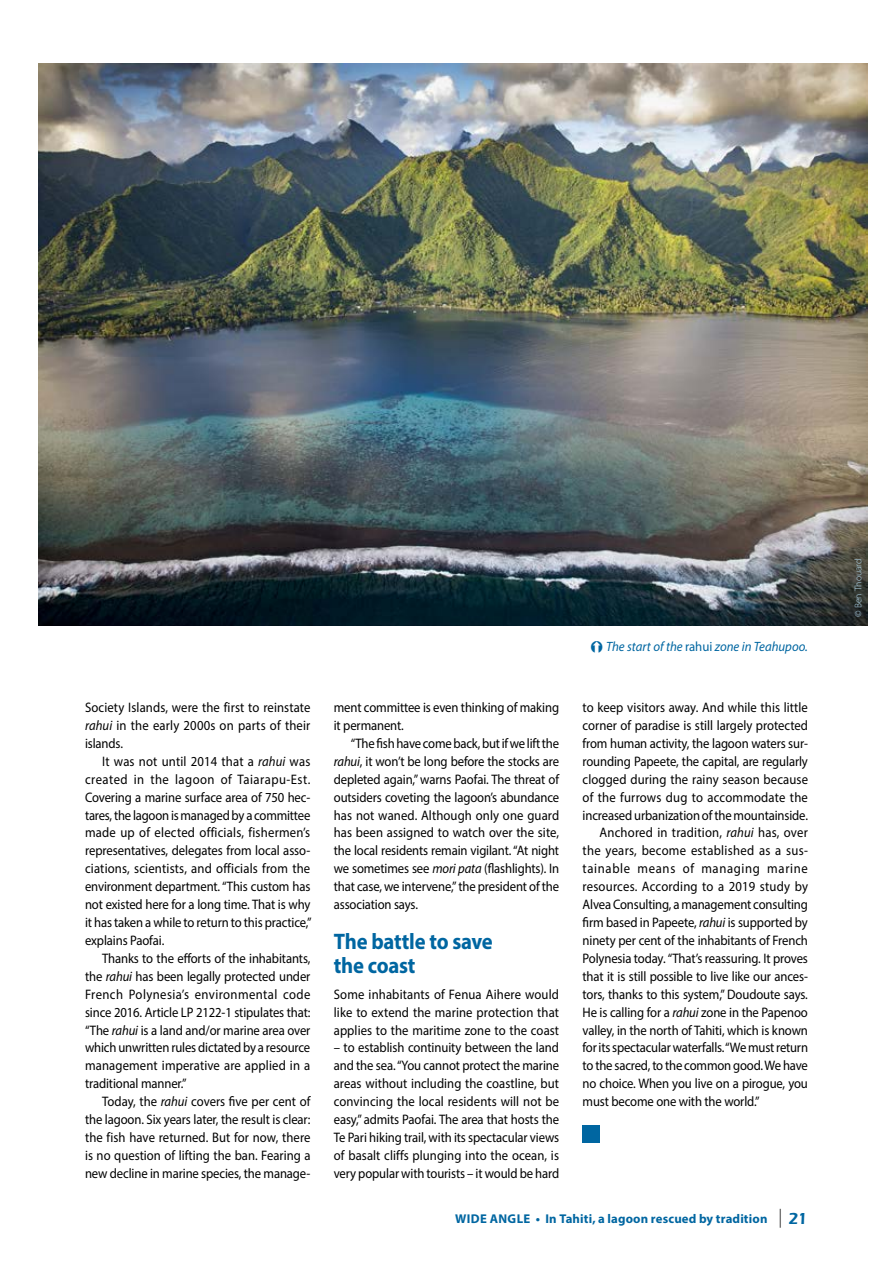
<style>
.page{position:relative;width:893px;height:1263px;background:#fff}
.page>*{position:absolute;margin:0;border:0;box-sizing:border-box;transform-origin:0 0}
.t1{font:700 22.5px/24px "Myriad Pro";letter-spacing:-.015em;color:#0066a1;scale:.92 1}
.t2{font:13.8px/17.9px "Myriad Pro";letter-spacing:-.01em;color:#000;text-align:justify;scale:.92 1}
.t3{font:13.8px "Myriad Pro";letter-spacing:.015em;color:#000;scale:.92 1}
.t4{font:13.8px "Myriad Pro";letter-spacing:.01em;color:#000;scale:.92 1}
.t5{font:13.8px "Myriad Pro";letter-spacing:.02em;color:#000;scale:.92 1}
.t6{font:13.8px "Myriad Pro";letter-spacing:.055em;color:#000;scale:.92 1}
.t7{font:italic 13.5px "Myriad Pro";color:#0066a1;scale:.95 1}
.t8{font:700 12.75px "Myriad Pro";letter-spacing:.01em;color:#0066a1}
.t9{font:300 9.75px "Myriad Pro";color:#bce4fa}
.s1{font-style:italic}
.s2{font-style:normal}
.s3{font-weight:400;font-size:18.9px;color:#000}
.s4{font-family:"ITC Eras Std";font-weight:600;font-size:16.5px}
</style>
<div class="page">
<img style="left:38px;top:64px;width:829px;height:561px">
<div style="left:583px;top:1125px;width:17px;height:17px;background:#0066a1"></div>
<p class="t2" style="left:85px;top:698px;width:247px">Society Islands, were the first to reinstate <span class="s1">rahui</span> in the early 2000s on parts of their islands.</p>
<p class="t2" style="left:85px;top:752px;width:248px;text-indent:17px">It was not until 2014 that a <span class="s1">rahui</span> was created in the lagoon of Taiarapu-Est.<br>Covering a marine surface area of 750 hec&shy;tares, the lagoon is managed by a committee made up of elected officials, fishermen’s representatives, delegates from local asso&shy;ciations, scientists, and officials from the environment department. “This custom has not existed here for a long time. That is why it has taken a while to return to this practice,” explains Paofai.</p>
<p class="t2" style="left:85px;top:949px;width:246px;text-indent:17px">Thanks to the efforts of the inhabitants, the <span class="s1">rahui</span> has been legally protected under French Polynesia’s environmental code since 2016. Article LP 2122-1 stipulates that: “The <span class="s1">rahui</span> is a land and/or marine area over which unwritten rules dictated by a resource management imperative are applied in a traditional manner.”</p>
<p class="t2" style="left:85px;top:1092px;width:247px;text-indent:17px">Today, the <span class="s1">rahui</span> covers five per cent of the lagoon. Six years later, the result is clear: the fish have returned. But for now, there is no question of lifting the ban. Fearing a new decline in marine species, the manage-</p>
<p class="t2" style="left:334px;top:698px;width:246px">ment committee is even thinking of making it permanent.</p>
<p class="t2" style="left:334px;top:734px;width:247px;text-indent:17px">“The fish have come back, but if we lift the <span class="s1">rahui</span>, it won’t be long before the stocks are depleted again,” warns Paofai. The threat of outsiders coveting the lagoon’s abundance has not waned. Although only one guard has been assigned to watch over the site, the local residents remain vigilant. “At night we sometimes see <span class="s1">mori pata</span> (flashlights)<span class="s1">.</span> In that case, we intervene,”the president of the association says.</p>
<h1 class="t1" style="left:334px;top:929px;width:174px">The battle to save the coast</h1>
<p class="t2" style="left:334px;top:985px;width:246px">Some inhabitants of Fenua Aihere would like to extend the marine protection that applies to the maritime zone to the coast</p>
<p class="t2" style="left:334px;top:1039px;width:246px">– to establish continuity between the land and the sea. “You cannot protect the marine areas without including the coastline, but convincing the local residents will not be easy,” admits Paofai. The area that hosts the Te Pari hiking trail, with its spectacular views of basalt cliffs plunging into the ocean, is very popular with tourists – it would be hard</p>
<p class="t7" style="left:606px;top:638px;width:214px">The start of the <span class="s2">rahui</span> zone in Teahupoo.</p>
<p class="t2" style="left:583px;top:698px;width:246px">to keep visitors away. And while this little</p>
<p class="t2" style="left:583px;top:716px;width:247px">corner of paradise is still largely protected</p>
<p class="t2" style="left:583px;top:734px;width:246px">from human activity, the lagoon waters sur-</p>
<p class="t2" style="left:583px;top:752px;width:246px">rounding Papeete, the capital, are regularly</p>
<p class="t4" style="left:583px;top:771px;width:247px">clogged during the rainy season because</p>
<p class="t3" style="left:583px;top:788px;width:246px">of the furrows dug to accommodate the</p>
<p class="t2" style="left:583px;top:806px;width:247px">increased urbanization of the mountainside.</p>
<p class="t3" style="left:600px;top:824px;width:228px">Anchored in tradition, <span class="s1">rahui</span> has, over</p>
<p class="t5" style="left:583px;top:842px;width:246px">the years, become established as a sus-</p>
<p class="t6" style="left:583px;top:860px;width:246px">tainable means of managing marine</p>
<p class="t3" style="left:583px;top:878px;width:247px">resources. According to a 2019 study by</p>
<p class="t2" style="left:583px;top:895px;width:246px">Alvea Consulting, a management consulting</p>
<p class="t2" style="left:583px;top:913px;width:246px">firm based in Papeete, <span class="s1">rahui</span> is supported by</p>
<p class="t2" style="left:583px;top:931px;width:246px">ninety per cent of the inhabitants of French</p>
<p class="t2" style="left:583px;top:949px;width:246px">Polynesia today. “That’s reassuring. It proves</p>
<p class="t2" style="left:583px;top:967px;width:246px">that it is still possible to live like our ances-</p>
<p class="t2" style="left:583px;top:985px;width:246px">tors, thanks to this system,” Doudoute says.</p>
<p class="t2" style="left:583px;top:1003px;width:246px">He is calling for a <span class="s1">rahui</span> zone in the Papenoo</p>
<p class="t2" style="left:583px;top:1021px;width:246px">valley, in the north of Tahiti, which is known</p>
<p class="t2" style="left:583px;top:1039px;width:247px">for its spectacular waterfalls. “We must return</p>
<p class="t2" style="left:583px;top:1056px;width:246px">to the sacred, to the common good. We have</p>
<p class="t2" style="left:583px;top:1074px;width:246px">no choice. When you live on a pirogue, you</p>
<p class="t2" style="left:583px;top:1092px;width:194px">must become one with the world.”</p>
<p class="t8" style="left:455px;top:1210px;width:354px">WIDE ANGLE • In Tahiti, a lagoon rescued by tradition <span class="s3">|</span> <span class="s4">21</span></p>
<p class="t9" style="left:853px;top:617px;width:60px;rotate:-90deg">© Ben Thouard</p>
</div>
